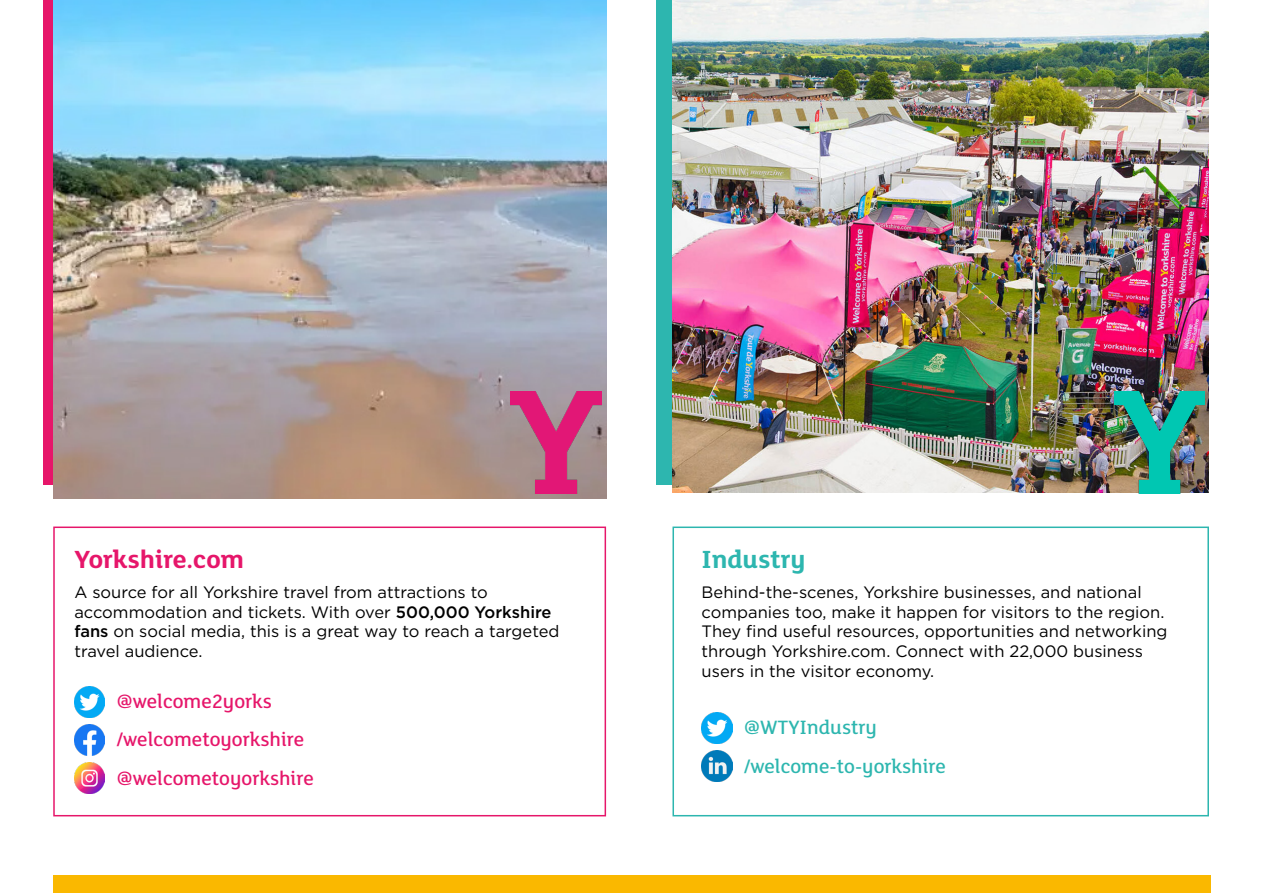
<style>
.page{position:relative;width:1263px;height:893px;background:#fff}
.page>*{position:absolute;margin:0;border:0;box-sizing:border-box;transform-origin:0 0}
.t1{font:700 27px "FS Lola";color:#e6166a}
.t2{font:700 27px "FS Lola";color:#2db6af}
.t3{font:500 21px "FS Lola";color:#e6166a}
.t4{font:500 21px "FS Lola";color:#2db6af}
.t5{font:16.5px/19.8px "Gotham";color:#000}
.s1{font-weight:500}
</style>
<div class="page">
<div style="left:43px;top:0;width:361px;height:485px;background:#e6166a"></div>
<div style="left:656px;top:0;width:552px;height:485px;background:#2db6af"></div>
<div style="left:53px;top:526px;width:553px;height:290px;border:2px solid #e6166a"></div>
<div style="left:672px;top:526px;width:537px;height:290px;border:2px solid #2db6af"></div>
<img style="left:53px;top:0;width:553px;height:498px">
<img style="left:672px;top:0;width:537px;height:492px">
<img style="left:74px;top:686px;width:31px;height:31px">
<img style="left:702px;top:713px;width:30px;height:30px">
<img style="left:74px;top:725px;width:31px;height:30px">
<img style="left:702px;top:751px;width:30px;height:30px">
<img style="left:74px;top:763px;width:31px;height:30px">
<div style="left:53px;top:875px;width:1158px;height:18px;background:#fab800"></div>
<img style="left:511px;top:391px;width:90px;height:103px">
<img style="left:1114px;top:391px;width:91px;height:103px">
<p class="t1" style="left:74px;top:540px;width:171px">Yorkshire.com</p>
<p class="t5" style="left:74px;top:582px;width:487px">A source for all Yorkshire travel from attractions to accommodation and tickets. With over <span class="s1">500,000 Yorkshire fans</span> on social media, this is a great way to reach a targeted travel audience.</p>
<p class="t3" style="left:117px;top:687px;width:156px">@welcome2yorks</p>
<p class="t3" style="left:117px;top:726px;width:189px">/welcometoyorkshire</p>
<p class="t3" style="left:117px;top:764px;width:198px">@welcometoyorkshire</p>
<p class="t2" style="left:702px;top:540px;width:105px">Industry</p>
<p class="t5" style="left:702px;top:582px;width:467px">Behind-the-scenes, Yorkshire businesses, and national companies too, make it happen for visitors to the region.<br>They find useful resources, opportunities and networking through Yorkshire.com. Connect with 22,000 business users in the visitor economy.</p>
<p class="t4" style="left:744px;top:713px;width:134px">@WTYIndustry</p>
<p class="t4" style="left:744px;top:752px;width:203px">/welcome-to-yorkshire</p>
</div>
